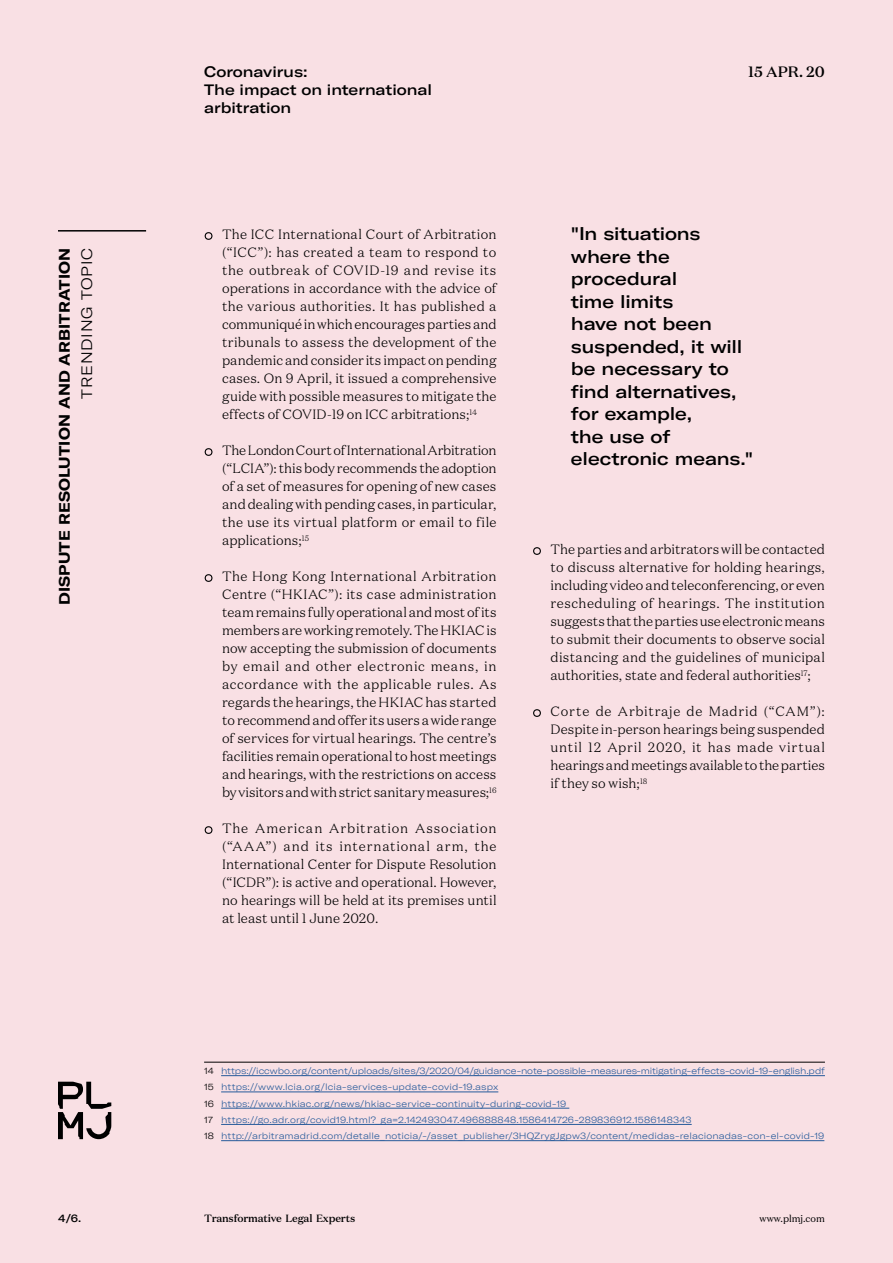
<style>
.page{position:relative;width:893px;height:1263px;background:#f9e0e4}
.page>*{position:absolute;margin:0;border:0;box-sizing:border-box;transform-origin:0 0}
.t1{font:500 expanded 18px/22.5px "GT America";letter-spacing:-.005em;color:#000}
.t2{font:500 expanded 15px/18px "GT America";color:#000}
.t3{font:700 expanded 15px "GT America";letter-spacing:.01em;color:#000}
.t4{font:300 expanded 15px "GT America";letter-spacing:.05em;color:#000}
.t5{font:500 15px "Domaine Text";color:#000}
.t6{font:300 13.5px/18px "Domaine Text";letter-spacing:.005em;color:#000;text-align:justify}
.t7{font:500 10.5px "Domaine Text";letter-spacing:-.02em;color:#000}
.t8{font:500 expanded 10.5px "GT America";color:#000}
.t9{font:9.75px "Domaine Text";color:#000}
.t10{font:300 expanded 9px/16.2px "GT America";letter-spacing:.01em;color:#275b9b}
.s1{font-family:"GT America";font-weight:900;font-stretch:expanded;font-size:22.5px}
.s2{color:#000}
</style>
<div class="page">
<hr style="left:204px;top:1062px;width:621px;height:1px;background:#000">
<hr style="left:221px;top:1075px;width:604px;height:1px;background:#275b9b">
<hr style="left:221px;top:1092px;width:277px;height:1px;background:#275b9b">
<hr style="left:221px;top:1108px;width:348px;height:1px;background:#275b9b">
<hr style="left:221px;top:1124px;width:471px;height:1px;background:#275b9b">
<hr style="left:221px;top:1140px;width:603px;height:1px;background:#275b9b">
<hr style="left:58px;top:230px;width:88px;height:2px;background:#000">
<svg style="left:58px;top:1082px;width:53px;height:57px"></svg>
<p class="t3" style="left:55px;top:605px;width:359px;rotate:-90deg">DISPUTE RESOLUTION AND ARBITRATION</p>
<p class="t4" style="left:78px;top:399px;width:152px;rotate:-90deg">TRENDING TOPIC</p>
<p class="t8" style="left:58px;top:1211px;width:25px">4/6.</p>
<p class="t2" style="left:204px;top:63px;width:105px">Coronavirus:</p>
<p class="t5" style="left:748px;top:62px;width:78px">15 APR. 20</p>
<p class="t2" style="left:204px;top:81px;width:230px">The impact on international arbitration</p>
<p class="t6" style="left:222px;top:225px;width:276px;text-indent:-18px"><span class="s1">•</span> The ICC International Court of Arbitration (“ICC”): has created a team to respond to the outbreak of COVID-19 and revise its operations in accordance with the advice of the various authorities. It has published a communiqué in which encourages parties and tribunals to assess the development of the pandemic and consider its impact on pending cases. On 9 April, it issued a comprehensive guide with possible measures to mitigate the effects of COVID-19 on ICC arbitrations;<sup>14</sup></p>
<p class="t6" style="left:222px;top:441px;width:276px;text-indent:-18px"><span class="s1">•</span> The London Court of International Arbitration (“LCIA”): this body recommends the adoption of a set of measures for opening of new cases and dealing with pending cases, in particular, the use its virtual platform or email to file applications;<sup>15</sup></p>
<p class="t6" style="left:222px;top:567px;width:276px;text-indent:-18px"><span class="s1">•</span> The Hong Kong International Arbitration Centre (“HKIAC”): its case administration team remains fully operational and most of its members are working remotely. The HKIAC is now accepting the submission of documents by email and other electronic means, in accordance with the applicable rules. As regards the hearings, the HKIAC has started to recommend and offer its users a wide range of services for virtual hearings. The centre’s facilities remain operational to host meetings and hearings, with the restrictions on access by visitors and with strict sanitary measures;<sup>16</sup></p>
<p class="t6" style="left:222px;top:819px;width:276px;text-indent:-18px"><span class="s1">•</span> The American Arbitration Association (“AAA”) and its international arm, the International Center for Dispute Resolution (“ICDR”): is active and operational. However, no hearings will be held at its premises until at least until 1 June 2020.</p>
<h1 class="t1" style="left:571px;top:223px;width:184px">"In situations where the procedural<br>time limits<br>have not been suspended, it will be necessary to find alternatives, for example,<br>the use of electronic means."</h1>
<p class="t6" style="left:550px;top:540px;width:276px;text-indent:-18px"><span class="s1">•</span> The parties and arbitrators will be contacted to discuss alternative for holding hearings, including video and teleconferencing, or even rescheduling of hearings. The institution suggests that the parties use electronic means to submit their documents to observe social distancing and the guidelines of municipal authorities, state and federal authorities<sup>17</sup>;</p>
<p class="t6" style="left:550px;top:702px;width:276px;text-indent:-18px"><span class="s1">•</span> Corte de Arbitraje de Madrid (“CAM”):<br>Despite in-person hearings being suspended until 12 April 2020, it has made virtual hearings and meetings available to the parties if they so wish;<sup>18</sup></p>
<p class="t10" style="left:204px;top:1063px;width:622px"><span class="s2">14</span> https://iccwbo.org/content/uploads/sites/3/2020/04/guidance-note-possible-measures-mitigating-effects-covid-19-english.pdf <span class="s2">15</span> https://www.lcia.org/lcia-services-update-covid-19.aspx<br><span class="s2">16</span> https://www.hkiac.org/news/hkiac-service-continuity-during-covid-19<br><span class="s2">17</span> https://go.adr.org/covid19.html?_ga=2.142493047.496888848.1586414726-289836912.1586148343<br><span class="s2">18</span> http://arbitramadrid.com/detalle_noticia/-/asset_publisher/3HQZrygJgpw3/content/medidas-relacionadas-con-el-covid-19</p>
<p class="t7" style="left:204px;top:1211px;width:153px">Transformative Legal Experts</p>
<p class="t9" style="left:760px;top:1212px;width:67px">www.plmj.com</p>
</div>
